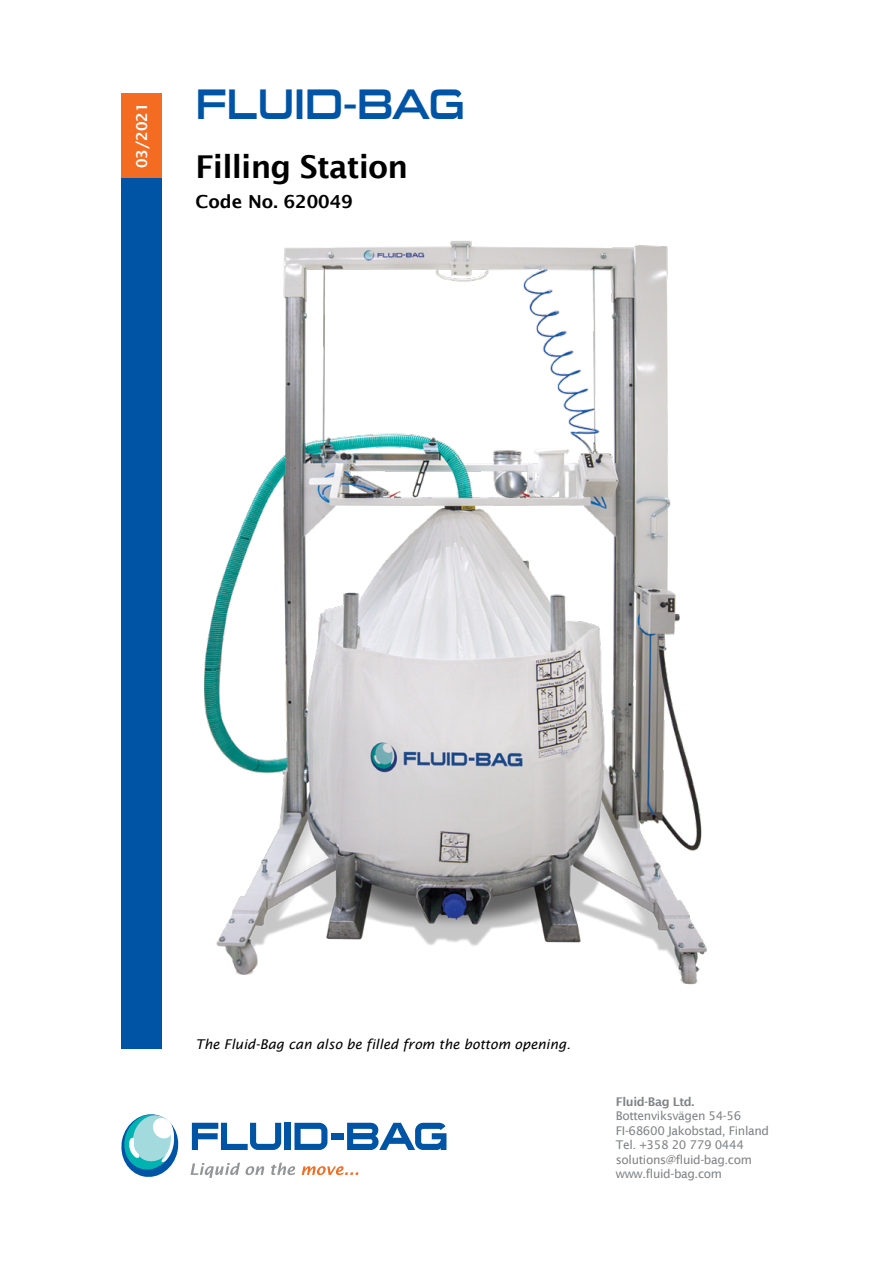
<style>
.page{position:relative;width:893px;height:1263px;background:#fff}
.page>*{position:absolute;margin:0;border:0;box-sizing:border-box;transform-origin:0 0}
.t1{font:42px "Sui Generis Rg";color:#0054a6}
.t2{font:600 31.5px "Lucida Sans";letter-spacing:-.025em;color:#000}
.t3{font:600 18px "Lucida Sans";color:#000}
.t4{font:600 15px "Lucida Sans";color:#fff}
.t5{font:italic 13.5px "Lucida Sans";color:#000}
.t6{font:12px/14.4px "Lucida Sans";letter-spacing:-.03em;color:#808285}
.t7{font:600 12px "Lucida Sans";letter-spacing:-.03em;color:#808285}
</style>
<div class="page">
<div style="left:121px;top:93px;width:41px;height:956px;background:#0054a6"></div>
<div style="left:121px;top:93px;width:41px;height:85px;background:#f36c21"></div>
<svg style="left:121px;top:1114px;width:58px;height:63px"></svg>
<svg style="left:192px;top:1123px;width:89px;height:27px"></svg>
<div style="left:285px;top:1123px;width:6px;height:27px;background:#0054a6"></div>
<svg style="left:294px;top:1123px;width:33px;height:27px"></svg>
<div style="left:331px;top:1133px;width:12px;height:6px;background:#0054a6"></div>
<svg style="left:347px;top:1123px;width:99px;height:27px"></svg>
<svg style="left:191px;top:1163px;width:73px;height:15px"></svg>
<svg style="left:271px;top:1163px;width:24px;height:12px"></svg>
<svg style="left:302px;top:1166px;width:56px;height:9px"></svg>
<img style="left:204px;top:241px;width:503px;height:744px">
<p class="t4" style="left:133px;top:168px;width:67px;rotate:-90deg">03/2021</p>
<h1 class="t1" style="left:196px;top:80px;width:271px">FLUID-BAG</h1>
<h2 class="t2" style="left:196px;top:148px;width:214px">Filling Station</h2>
<h3 class="t3" style="left:196px;top:191px;width:159px">Code No. 620049</h3>
<p class="t5" style="left:196px;top:1036px;width:377px">The Fluid-Bag can also be filled from the bottom opening.</p>
<p class="t7" style="left:616px;top:1095px;width:80px">Fluid-Bag Ltd.</p>
<p class="t6" style="left:616px;top:1109px;width:155px">Bottenviksvägen 54-56<br>FI-68600 Jakobstad, Finland<br>Tel. +358 20 779 0444 solutions@fluid-bag.com www.fluid-bag.com</p>
</div>
